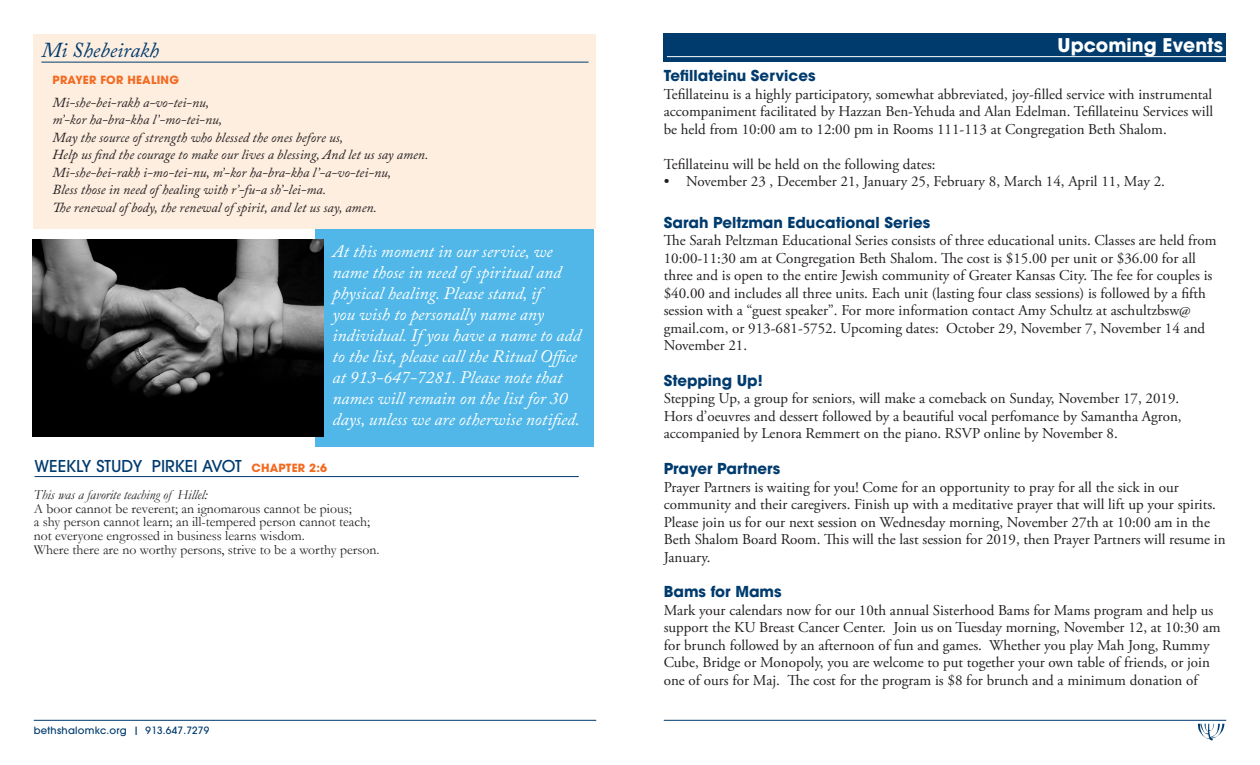
<style>
.page{position:relative;width:1260px;height:765px;background:#fff}
.page>*{position:absolute;margin:0;border:0;box-sizing:border-box;transform-origin:0 0}
.t1{font:italic 21.25px "Adobe Caslon Pro";color:#003b6e}
.t2{font:700 18.75px "ITC Avant Garde Pro";color:#fff}
.t3{font:italic 17.5px/21px "Adobe Caslon Pro";color:#fff}
.t4{font:500 16.25px "ITC Avant Garde Pro";color:#003b6e}
.holiday_events{font:15px/17.5px "Adobe Garamond Pro";color:#231f20}
.head{font:700 15px "ITC Avant Garde Pro";color:#003b6e}
.holiday_events-2{font:700 15px "ITC Avant Garde Pro";color:#003b6e}
.t5{font:italic 13.75px "Adobe Caslon Pro";color:#231f20}
.schedule_List{font:13.75px "Garamond";color:#231f20}
.schedule_List-2{font:italic 13.75px "Garamond";color:#231f20}
.t6{font:700 11.25px "ITC Avant Garde Pro";letter-spacing:.02em;color:#f36a21}
.t7{font:500 10px "ITC Avant Garde Pro";letter-spacing:.025em;color:#003b6e}
.s1{font-weight:700;font-size:11.25px;color:#f36a21}
</style>
<div class="page">
<hr style="left:664px;top:720px;width:562px;height:1px;background:#003b6e">
<svg style="left:1198px;top:724px;width:27px;height:17px"></svg>
<hr style="left:34px;top:720px;width:562px;height:1px;background:#003b6e">
<div style="left:34px;top:34px;width:562px;height:195px;background:#feeee0"></div>
<hr style="left:41px;top:62px;width:548px;height:1px;background:#003b6e">
<div style="left:315px;top:229px;width:279px;height:218px;background:#50b7e8"></div>
<img style="left:32px;top:240px;width:291px;height:197px">
<hr style="left:35px;top:476px;width:544px;height:1px;background:#003b6e">
<div style="left:664px;top:34px;width:562px;height:28px;background:#003b6e"></div>
<hr style="left:667px;top:56px;width:562px;height:1px;background:#fff">
<p class="t1" style="left:41px;top:38px;width:119px">Mi Shebeirakh</p>
<p class="t6" style="left:53px;top:72px;width:128px">PRAYER FOR HEALING</p>
<p class="t5" style="left:53px;top:94px;width:158px">Mi-she-bei-rakh a-vo-tei-nu,</p>
<p class="t5" style="left:53px;top:112px;width:171px">m’-kor ha-bra-kha l’-mo-tei-nu,</p>
<p class="t5" style="left:53px;top:129px;width:292px">May the source of strength who blessed the ones before us,</p>
<p class="t5" style="left:53px;top:147px;width:377px">Help us find the courage to make our lives a blessing, And let us say amen.</p>
<p class="t5" style="left:53px;top:164px;width:340px">Mi-she-bei-rakh i-mo-tei-nu, m’-kor ha-bra-kha l’-a-vo-tei-nu,</p>
<p class="t5" style="left:53px;top:182px;width:275px">Bless those in need of healing with r’-fu-a sh’-lei-ma.</p>
<p class="t5" style="left:53px;top:199px;width:326px">The renewal of body, the renewal of spirit, and let us say, amen.</p>
<p class="t3" style="left:332px;top:241px;width:250px">At this moment in our service, we name those in need of spiritual and physical healing. Please stand, if<br>you wish to personally name any individual. If you have a name to add to the list, please call the Ritual Office at 913-647-7281. Please note that names will remain on the list for 30 days, unless we are otherwise notified.</p>
<p class="t4" style="left:35px;top:456px;width:294px">WEEKLY STUDY PIRKEI AVOT <span class="s1">CHAPTER 2:6</span></p>
<p class="schedule_List-2" style="left:34px;top:485px;width:175px">This was a favorite teaching of Hillel:</p>
<p class="schedule_List" style="left:34px;top:499px;width:320px">A boor cannot be reverent; an ignomarous cannot be pious;</p>
<p class="schedule_List" style="left:34px;top:513px;width:338px">a shy person cannot learn; an ill-tempered person cannot teach;</p>
<p class="schedule_List" style="left:34px;top:527px;width:273px">not everyone engrossed in business learns wisdom.</p>
<p class="schedule_List" style="left:34px;top:540px;width:347px">Where there are no worthy persons, strive to be a worthy person.</p>
<p class="t7" style="left:34px;top:724px;width:177px">bethshalomkc.org | 913.647.7279</p>
<p class="t2" style="left:1058px;top:32px;width:167px">Upcoming Events</p>
<p class="holiday_events-2" style="left:664px;top:66px;width:153px">Tefillateinu Services</p>
<p class="holiday_events" style="left:664px;top:86px;width:551px;text-align:justify">Tefillateinu is a highly participatory, somewhat abbreviated, joy-filled service with instrumental accompaniment facilitated by Hazzan Ben-Yehuda and Alan Edelman. Tefillateinu Services will be held from 10:00 am to 12:00 pm in Rooms 111-113 at Congregation Beth Shalom.</p>
<p class="holiday_events" style="left:664px;top:156px;width:273px">Tefillateinu will be held on the following dates:</p>
<p class="holiday_events" style="left:664px;top:173px;width:503px">• November 23 , December 21, January 25, February 8, March 14, April 11, May 2.</p>
<p class="head" style="left:664px;top:212px;width:268px">Sarah Peltzman Educational Series</p>
<p class="holiday_events" style="left:664px;top:232px;width:554px">The Sarah Peltzman Educational Series consists of three educational units. Classes are held from 10:00-11:30 am at Congregation Beth Shalom. The cost is $15.00 per unit or $36.00 for all three and is open to the entire Jewish community of Greater Kansas City. The fee for couples is $40.00 and includes all three units. Each unit (lasting four class sessions) is followed by a fifth session with a “guest speaker”. For more information contact Amy Schultz at aschultzbsw@ gmail.com, or 913-681-5752. Upcoming dates: October 29, November 7, November 14 and November 21.</p>
<p class="head" style="left:664px;top:370px;width:100px">Stepping Up!</p>
<p class="holiday_events" style="left:664px;top:390px;width:517px">Stepping Up, a group for seniors, will make a comeback on Sunday, November 17, 2019.</p>
<p class="holiday_events" style="left:664px;top:408px;width:519px">Hors d’oeuvres and dessert followed by a beautiful vocal perfomance by Samantha Agron, accompanied by Lenora Remmert on the piano. RSVP online by November 8.</p>
<p class="head" style="left:664px;top:459px;width:118px">Prayer Partners</p>
<p class="holiday_events" style="left:664px;top:479px;width:563px">Prayer Partners is waiting for you! Come for an opportunity to pray for all the sick in our community and their caregivers. Finish up with a meditative prayer that will lift up your spirits.<br>Please join us for our next session on Wednesday morning, November 27th at 10:00 am in the Beth Shalom Board Room. This will the last session for 2019, then Prayer Partners will resume in January.</p>
<p class="head" style="left:664px;top:582px;width:119px">Bams for Mams</p>
<p class="holiday_events" style="left:664px;top:602px;width:558px">Mark your calendars now for our 10th annual Sisterhood Bams for Mams program and help us support the KU Breast Cancer Center. Join us on Tuesday morning, November 12, at 10:30 am for brunch followed by an afternoon of fun and games. Whether you play Mah Jong, Rummy Cube, Bridge or Monopoly, you are welcome to put together your own table of friends, or join one of ours for Maj. The cost for the program is $8 for brunch and a minimum donation of</p>
</div>
